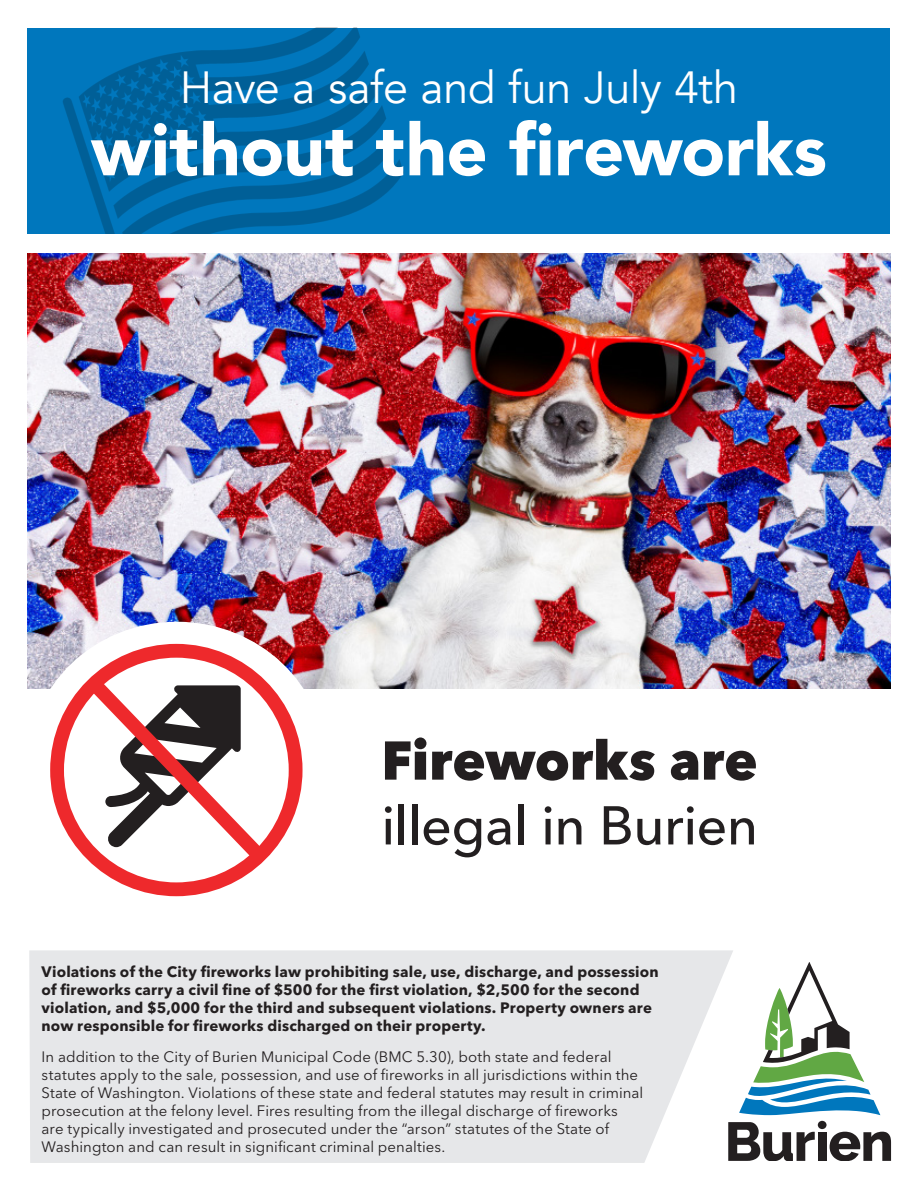
<style>
.page{position:relative;width:918px;height:1188px;background:#fff}
.page>*{position:absolute;margin:0;border:0;box-sizing:border-box;transform-origin:0 0}
.t1{font:900 72px "Avenir";letter-spacing:-.005em;color:#fff}
.t2{font:500 54px/64.8px "Avenir Next World";letter-spacing:-.015em;color:#231f20}
.t3{font:900 45.6px/54.6px "Avenir";color:#040503;text-align:center}
.t4{font:45px "Avenir";letter-spacing:-.01em;color:#fff}
.t5{font:15px/18px "Avenir Next World";letter-spacing:.005em;color:#231f20}
.t6{font:700 15px/18px "Avenir Next World";letter-spacing:.01em;color:#231f20}
.s1{font-weight:900}
</style>
<div class="page">
<div style="left:29px;top:950px;width:704px;height:213px;background:#e6e7e9"></div>
<img style="left:27px;top:254px;width:864px;height:435px">
<svg style="left:728px;top:1122px;width:87px;height:39px"></svg>
<div style="left:818px;top:1132px;width:9px;height:29px;background:#231f20"></div>
<svg style="left:830px;top:1132px;width:61px;height:29px"></svg>
<div style="left:818px;top:1121px;width:9px;height:8px;background:#231f20;border-radius:50%"></div>
<svg style="left:739px;top:962px;width:141px;height:153px"></svg>
<div style="left:28px;top:28px;width:862px;height:205px;background:#0077bd"></div>
<img style="left:63px;top:28px;width:341px;height:205px">
<div style="left:28px;top:622px;width:298px;height:284px;background:#fff;border-radius:50%"></div>
<div style="left:50px;top:644px;width:253px;height:252px;border:14px solid #ee292c;border-radius:50%"></div>
<svg style="left:73px;top:663px;width:207px;height:213px"></svg>
<p class="t4" style="left:180px;top:61px;width:560px">Have a safe and fun July 4th</p>
<p class="t1" style="left:91px;top:89px;width:737px">without the fireworks</p>
<p class="t2" style="left:381px;top:729px;width:378px"><span class="s1">Fireworks are </span>illegal in Burien</p>
<p class="t3" style="left:41px;top:930px;width:272px">NO<br>FIREWORKS</p>
<p class="t6" style="left:42px;top:962px;width:619px">Violations of the City fireworks law prohibiting sale, use, discharge, and possession of fireworks carry a civil fine of $500 for the first violation, $2,500 for the second violation, and $5,000 for the third and subsequent violations. Property owners are now responsible for fireworks discharged on their property.</p>
<p class="t5" style="left:42px;top:1048px;width:603px">In addition to the City of Burien Municipal Code (BMC 5.30), both state and federal statutes apply to the sale, possession, and use of fireworks in all jurisdictions within the State of Washington. Violations of these state and federal statutes may result in criminal prosecution at the felony level. Fires resulting from the illegal discharge of fireworks are typically investigated and prosecuted under the “arson” statutes of the State of Washington and can result in significant criminal penalties.</p>
</div>
